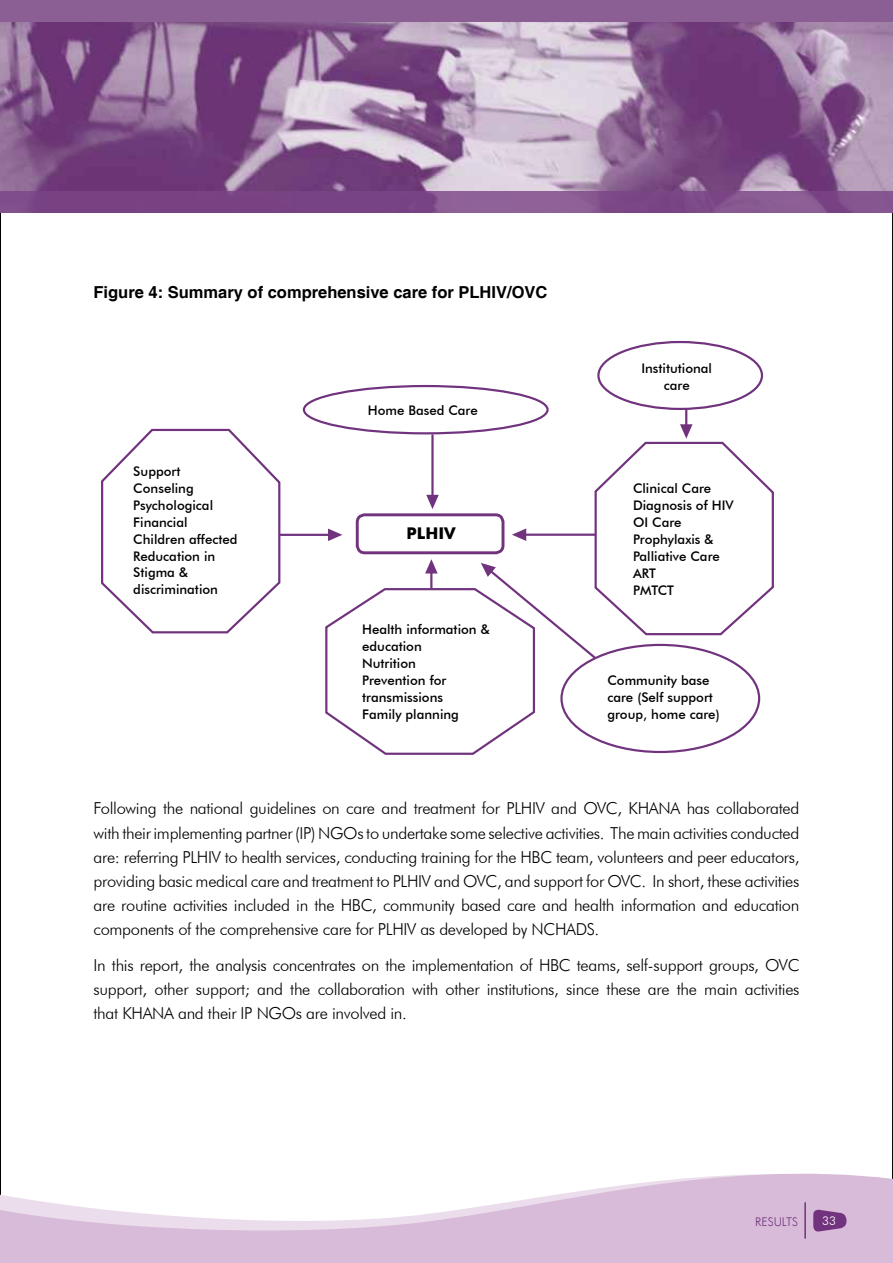
<style>
.page{position:relative;width:893px;height:1263px;background:#fff}
.page>*{position:absolute;margin:0;border:0;box-sizing:border-box;transform-origin:0 0}
.t1{font:300 16.5px/24px "Futura BT";letter-spacing:-.02em;color:#000;text-align:justify}
.t2{font:700 16.5px "Helvetica";color:#000}
.t3{font:700 16.2px "Futura BT";color:#000}
.t4{font:500 13.2px/17px "Futura BT";color:#000}
.t5{font:300 12px "Futura BT";color:#71337d}
.t6{font:300 12px "Futura BT";color:#fff}
</style>
<div class="page">
<svg style="left:0;top:1158px;width:893px;height:105px;fill:#d7bbd8"></svg>
<hr style="left:804px;top:1203px;width:2px;height:35px;background:#71337d">
<svg style="left:813px;top:1209px;width:33px;height:23px"></svg>
<svg style="left:101px;top:428px;width:180px;height:206px"></svg>
<div style="left:303px;top:385px;width:246px;height:49px;border:2px solid #71337d;border-radius:50%"></div>
<div style="left:597px;top:341px;width:166px;height:69px;border:2px solid #71337d;border-radius:50%"></div>
<hr style="left:280px;top:534px;width:51px;height:2px;background:#71337d">
<hr style="left:685px;top:408px;width:2px;height:20px;background:#71337d">
<svg style="left:323px;top:424px;width:451px;height:331px"></svg>
<img style="left:0;top:21px;width:893px;height:170px">
<div style="left:0;top:0;width:893px;height:21px;background:#8b5f94"></div>
<svg style="left:0;top:191px;width:893px;height:22px;background:#7f4c89"></svg>
<p class="t2" style="left:94px;top:282px;width:455px">Figure 4: Summary of comprehensive care for PLHIV/OVC</p>
<p class="t4" style="left:133px;top:463px;width:106px">Support<br>Conseling<br>Psychological<br>Financial<br>Children affected<br>Reducation in<br>Stigma &amp; discrimination</p>
<p class="t4" style="left:368px;top:402px;width:112px">Home Based Care</p>
<p class="t3" style="left:407px;top:523px;width:51px">PLHIV</p>
<p class="t4" style="left:362px;top:621px;width:129px">Health information &amp; education<br>Nutrition<br>Prevention for transmissions<br>Family planning</p>
<p class="t4" style="left:641px;top:360px;width:72px;text-align:center">Institutional care</p>
<p class="t4" style="left:633px;top:480px;width:102px">Clinical Care<br>Diagnosis of HIV<br>OI Care<br>Prophylaxis &amp;<br>Palliative Care<br>ART<br>PMTCT</p>
<p class="t4" style="left:607px;top:672px;width:114px">Community base care (Self support group, home care)</p>
<p class="t1" style="left:94px;top:796px;width:707px">Following the national guidelines on care and treatment for PLHIV and OVC, KHANA has collaborated with their implementing partner (IP) NGOs to undertake some selective activities. The main activities conducted are: referring PLHIV to health services, conducting training for the HBC team, volunteers and peer educators, providing basic medical care and treatment to PLHIV and OVC, and support for OVC. In short, these activities are routine activities included in the HBC, community based care and health information and education components of the comprehensive care for PLHIV as developed by NCHADS.</p>
<p class="t1" style="left:94px;top:953px;width:707px">In this report, the analysis concentrates on the implementation of HBC teams, self-support groups, OVC support, other support; and the collaboration with other institutions, since these are the main activities that KHANA and their IP NGOs are involved in.</p>
<p class="t5" style="left:755px;top:1214px;width:45px">RESULTS</p>
<p class="t6" style="left:822px;top:1213px;width:15px">33</p>
</div>
